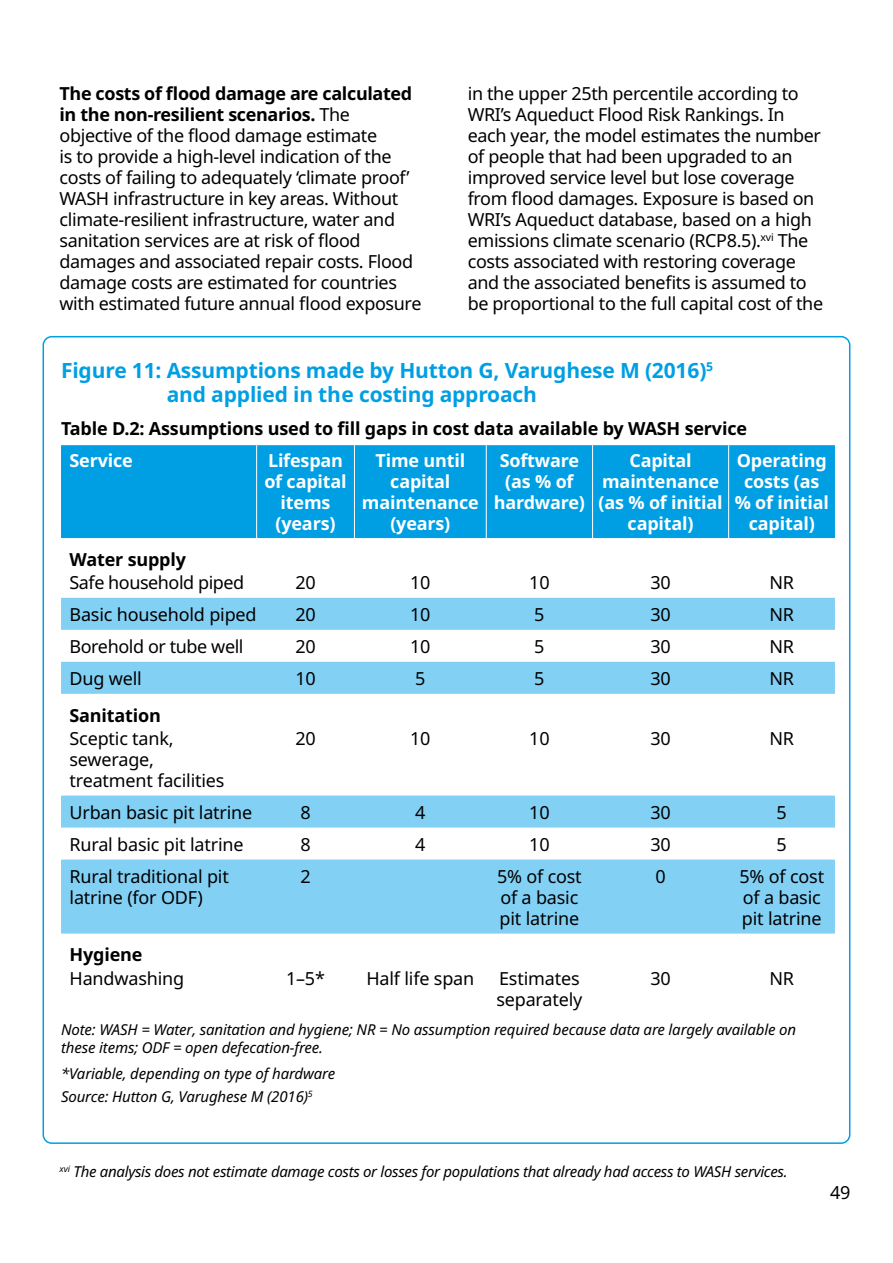
<style>
.page{position:relative;width:893px;height:1263px;background:#fff}
.page>*{position:absolute;margin:0;border:0;box-sizing:border-box;transform-origin:0 0}
.t1{font:700 21px/24px "Noto Sans";letter-spacing:-.01em;color:#009fe3}
.Body_text{font:18px/21px "Noto Sans";letter-spacing:-.02em;color:#000}
.White_Sub_header{font:700 18px/21px "Noto Sans";letter-spacing:-.01em;color:#fff;text-align:center}
.Sub_header{font:700 18px "Noto Sans";letter-spacing:-.01em;color:#000}
.Reference_text{font:italic 15px/18px "Noto Sans";letter-spacing:-.01em;color:#000}
.s1{font-weight:700}
</style>
<div class="page">
<div style="left:61px;top:445px;width:774px;height:93px;background:#009fe3"></div>
<svg style="left:61px;top:598px;width:774px;height:335px"></svg>
<hr style="left:256px;top:445px;width:1px;height:93px;background:#fff">
<hr style="left:354px;top:445px;width:1px;height:93px;background:#fff">
<hr style="left:486px;top:445px;width:1px;height:93px;background:#fff">
<hr style="left:592px;top:445px;width:1px;height:93px;background:#fff">
<hr style="left:728px;top:445px;width:1px;height:93px;background:#fff">
<p class="Body_text" style="left:60px;top:83px;width:363px"><span class="s1">The costs of flood damage are calculated in the non-resilient scenarios.</span> The objective of the flood damage estimate<br>is to provide a high-level indication of the costs of failing to adequately ‘climate proof’ WASH infrastructure in key areas. Without climate‑resilient infrastructure, water and sanitation services are at risk of flood damages and associated repair costs. Flood damage costs are estimated for countries with estimated future annual flood exposure</p>
<p class="Body_text" style="left:468px;top:83px;width:357px">in the upper 25th percentile according to WRI’s Aqueduct Flood Risk Rankings. In each year, the model estimates the number of people that had been upgraded to an improved service level but lose coverage from flood damages. Exposure is based on WRI’s Aqueduct database, based on a high emissions climate scenario (RCP8.5).<sup>xvi</sup> The costs associated with restoring coverage and the associated benefits is assumed to be proportional to the full capital cost of the</p>
<p class="t1" style="left:167px;top:359px;width:548px;text-indent:-106px">Figure 11: Assumptions made by Hutton G, Varughese M (2016)<sup>5 </sup>and applied in the costing approach</p>
<p class="Sub_header" style="left:61px;top:416px;width:687px">Table D.2: Assumptions used to fill gaps in cost data available by WASH service</p>
<p class="White_Sub_header" style="left:70px;top:450px;width:65px">Service</p>
<p class="White_Sub_header" style="left:264px;top:450px;width:84px">Lifespan of capital items (years)</p>
<p class="White_Sub_header" style="left:362px;top:450px;width:118px">Time until capital maintenance (years)</p>
<p class="White_Sub_header" style="left:494px;top:450px;width:93px">Software (as % of hardware)</p>
<p class="White_Sub_header" style="left:599px;top:450px;width:126px">Capital maintenance (as % of initial capital)</p>
<p class="White_Sub_header" style="left:735px;top:450px;width:96px">Operating costs (as % of initial capital)</p>
<p class="Sub_header" style="left:70px;top:546px;width:118px">Water supply</p>
<p class="Body_text" style="left:70px;top:573px;width:176px">Safe household piped</p>
<p class="Body_text" style="left:295px;top:573px;width:22px">20</p>
<p class="Body_text" style="left:410px;top:573px;width:22px">10</p>
<p class="Body_text" style="left:529px;top:573px;width:22px">10</p>
<p class="Body_text" style="left:650px;top:573px;width:22px">30</p>
<p class="Body_text" style="left:769px;top:573px;width:26px">NR</p>
<p class="Body_text" style="left:70px;top:605px;width:189px">Basic household piped</p>
<p class="Body_text" style="left:295px;top:605px;width:22px">20</p>
<p class="Body_text" style="left:410px;top:605px;width:22px">10</p>
<p class="Body_text" style="left:534px;top:605px;width:12px">5</p>
<p class="Body_text" style="left:650px;top:605px;width:22px">30</p>
<p class="Body_text" style="left:769px;top:605px;width:26px">NR</p>
<p class="Body_text" style="left:70px;top:637px;width:176px">Borehold or tube well</p>
<p class="Body_text" style="left:295px;top:637px;width:22px">20</p>
<p class="Body_text" style="left:410px;top:637px;width:22px">10</p>
<p class="Body_text" style="left:534px;top:637px;width:12px">5</p>
<p class="Body_text" style="left:650px;top:637px;width:22px">30</p>
<p class="Body_text" style="left:769px;top:637px;width:26px">NR</p>
<p class="Body_text" style="left:70px;top:669px;width:74px">Dug well</p>
<p class="Body_text" style="left:295px;top:669px;width:22px">10</p>
<p class="Body_text" style="left:415px;top:669px;width:12px">5</p>
<p class="Body_text" style="left:534px;top:669px;width:12px">5</p>
<p class="Body_text" style="left:650px;top:669px;width:22px">30</p>
<p class="Body_text" style="left:769px;top:669px;width:26px">NR</p>
<p class="Sub_header" style="left:70px;top:702px;width:93px">Sanitation</p>
<p class="Body_text" style="left:70px;top:728px;width:156px">Sceptic tank, sewerage, treatment facilities</p>
<p class="Body_text" style="left:295px;top:728px;width:22px">20</p>
<p class="Body_text" style="left:410px;top:728px;width:22px">10</p>
<p class="Body_text" style="left:529px;top:728px;width:22px">10</p>
<p class="Body_text" style="left:650px;top:728px;width:22px">30</p>
<p class="Body_text" style="left:769px;top:728px;width:26px">NR</p>
<p class="Body_text" style="left:70px;top:802px;width:184px">Urban basic pit latrine</p>
<p class="Body_text" style="left:300px;top:802px;width:12px">8</p>
<p class="Body_text" style="left:415px;top:802px;width:12px">4</p>
<p class="Body_text" style="left:529px;top:802px;width:22px">10</p>
<p class="Body_text" style="left:650px;top:802px;width:22px">30</p>
<p class="Body_text" style="left:777px;top:802px;width:12px">5</p>
<p class="Body_text" style="left:70px;top:834px;width:176px">Rural basic pit latrine</p>
<p class="Body_text" style="left:300px;top:834px;width:12px">8</p>
<p class="Body_text" style="left:415px;top:834px;width:12px">4</p>
<p class="Body_text" style="left:529px;top:834px;width:22px">10</p>
<p class="Body_text" style="left:650px;top:834px;width:22px">30</p>
<p class="Body_text" style="left:777px;top:834px;width:12px">5</p>
<p class="Body_text" style="left:70px;top:866px;width:161px">Rural traditional pit latrine (for ODF)</p>
<p class="Body_text" style="left:300px;top:866px;width:12px">2</p>
<p class="Body_text" style="left:497px;top:866px;width:86px">5% of cost of a basic pit latrine</p>
<p class="Body_text" style="left:655px;top:866px;width:12px">0</p>
<p class="Body_text" style="left:739px;top:866px;width:86px">5% of cost of a basic pit latrine</p>
<p class="Sub_header" style="left:70px;top:942px;width:74px">Hygiene</p>
<p class="Body_text" style="left:70px;top:968px;width:116px">Handwashing</p>
<p class="Body_text" style="left:286px;top:968px;width:40px">1–5*</p>
<p class="Body_text" style="left:366px;top:968px;width:109px">Half life span</p>
<p class="Body_text" style="left:496px;top:968px;width:87px">Estimates separately</p>
<p class="Body_text" style="left:650px;top:968px;width:22px">30</p>
<p class="Body_text" style="left:769px;top:968px;width:26px">NR</p>
<p class="Reference_text" style="left:61px;top:1020px;width:737px">Note: WASH = Water, sanitation and hygiene; NR = No assumption required because data are largely available on these items; ODF = open defecation‑free.</p>
<p class="Reference_text" style="left:61px;top:1065px;width:276px">*Variable, depending on type of hardware</p>
<p class="Reference_text" style="left:61px;top:1087px;width:253px">Source: Hutton G, Varughese M (2016)<sup>5</sup></p>
<p class="Reference_text" style="left:60px;top:1163px;width:730px"><sup>xvi</sup> The analysis does not estimate damage costs or losses for populations that already had access to WASH services.</p>
<p class="Body_text" style="left:830px;top:1182px;width:22px">49</p>
</div>
